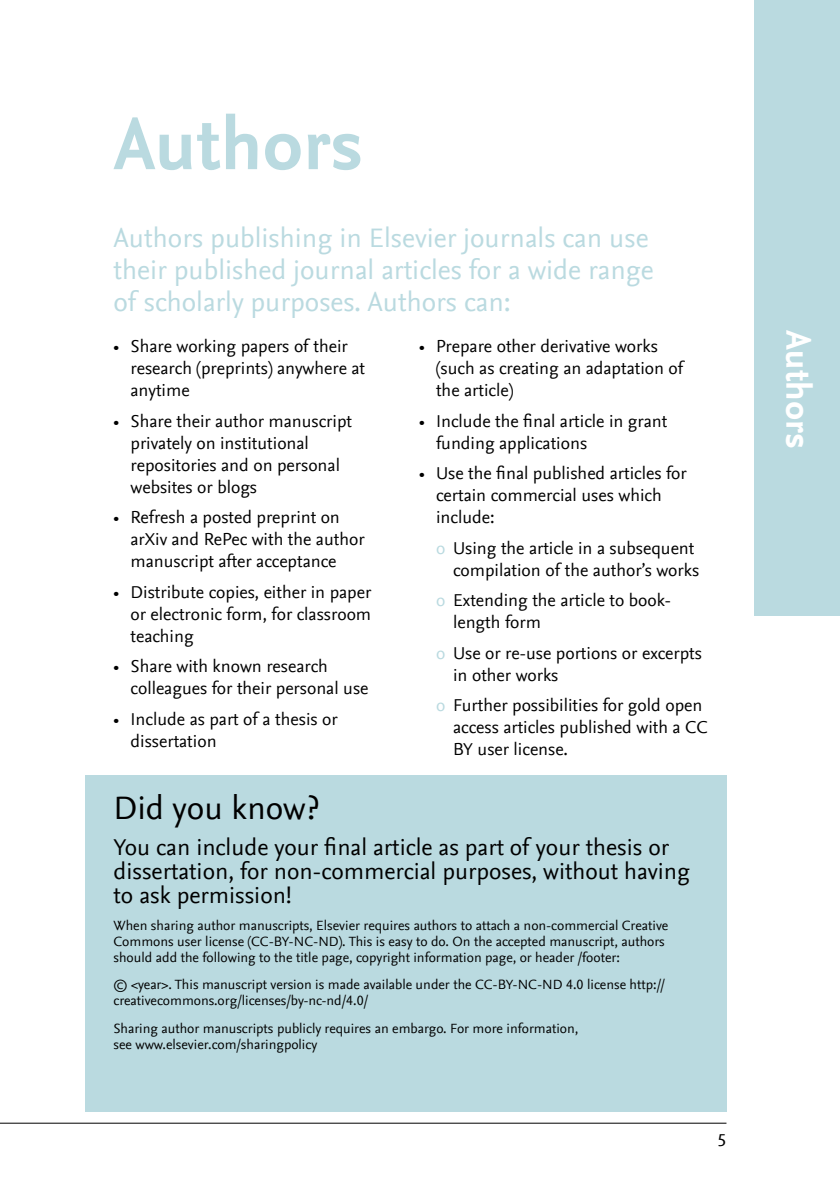
<style>
.page{position:relative;width:840px;height:1191px;background:#fff}
.page>*{position:absolute;margin:0;border:0;box-sizing:border-box;transform-origin:0 0}
.t1{font:700 76px "Nexus Sans Offc Pro";color:#badae0}
.t2{font:700 36px "Nexus Sans Offc Pro";color:#fff}
.t3{font:34px "Nexus Sans Offc Pro";color:#000}
.t4{font:28px/32px "Nexus Sans Offc Pro";color:#badae0}
.t5{font:24px/24px "Nexus Sans Offc Pro";color:#000}
.t6{font:18px/22px "Nexus Sans Offc Pro";color:#000}
.t7{font:14px/16px "Nexus Sans Offc Pro";color:#000}
.s1{color:#badae0}
</style>
<div class="page">
<hr style="left:0;top:1122px;width:726px;height:1px;background:#000">
<div style="left:85px;top:775px;width:641px;height:336px;background:#badae0"></div>
<div style="left:754px;top:0;width:85px;height:615px;background:#badae0"></div>
<h1 class="t1" style="left:113px;top:87px;width:251px">Authors</h1>
<h3 class="t4" style="left:113px;top:221px;width:541px">Authors publishing in Elsevier journals can use their published journal articles for a wide range of scholarly purposes. Authors can:</h3>
<p class="t6" style="left:130px;top:334px;width:236px;text-indent:-17px">• Share working papers of their research (preprints) anywhere at anytime</p>
<p class="t6" style="left:130px;top:409px;width:223px;text-indent:-17px">• Share their author manuscript privately on institutional repositories and on personal websites or blogs</p>
<p class="t6" style="left:130px;top:505px;width:235px;text-indent:-17px">• Refresh a posted preprint on arXiv and RePec with the author manuscript after acceptance</p>
<p class="t6" style="left:130px;top:580px;width:242px;text-align:justify;text-indent:-17px">• Distribute copies, either in paper or electronic form, for classroom teaching</p>
<p class="t6" style="left:130px;top:654px;width:239px;text-indent:-17px">• Share with known research colleagues for their personal use</p>
<p class="t6" style="left:130px;top:707px;width:209px;text-indent:-17px">• Include as part of a thesis or dissertation</p>
<p class="t6" style="left:436px;top:334px;width:248px;text-indent:-17px">• Prepare other derivative works (such as creating an adaptation of the article)</p>
<p class="t6" style="left:436px;top:409px;width:233px;text-indent:-17px">• Include the final article in grant funding applications</p>
<p class="t6" style="left:436px;top:461px;width:252px;text-indent:-17px">• Use the final published articles for certain commercial uses which include:</p>
<p class="t6" style="left:436px;top:536px;width:264px;text-align:right"><span class="s1">o</span> Using the article in a subsequent compilation of the author’s works</p>
<p class="t6" style="left:453px;top:588px;width:219px;text-indent:-17px"><span class="s1">o</span> Extending the article to book&shy;length form</p>
<p class="t6" style="left:453px;top:641px;width:250px;text-indent:-17px"><span class="s1">o</span> Use or re-use portions or excerpts in other works</p>
<p class="t6" style="left:453px;top:693px;width:256px;text-indent:-17px"><span class="s1">o</span> Further possibilities for gold open access articles published with a CC<br>BY user license.</p>
<h3 class="t3" style="left:113px;top:782px;width:207px">Did you know?</h3>
<h3 class="t5" style="left:113px;top:833px;width:577px">You can include your final article as part of your thesis or dissertation, for non-commercial purposes, without having to ask permission!</h3>
<p class="t7" style="left:113px;top:916px;width:556px">When sharing author manuscripts, Elsevier requires authors to attach a non-commercial Creative<br>Commons user license (CC-BY-NC-ND). This is easy to do. On the accepted manuscript, authors should add the following to the title page, copyright information page, or header /footer:</p>
<p class="t7" style="left:113px;top:976px;width:552px">© &lt;year&gt;. This manuscript version is made available under the CC-BY-NC-ND 4.0 license http:// creativecommons.org/licenses/by-nc-nd/4.0/</p>
<p class="t7" style="left:113px;top:1019px;width:466px">Sharing author manuscripts publicly requires an embargo. For more information, see www.elsevier.com/sharingpolicy</p>
<p class="t6" style="left:717px;top:1128px;width:10px">5</p>
<h2 class="t2" style="left:825px;top:330px;width:120px;rotate:90deg">Authors</h2>
</div>
